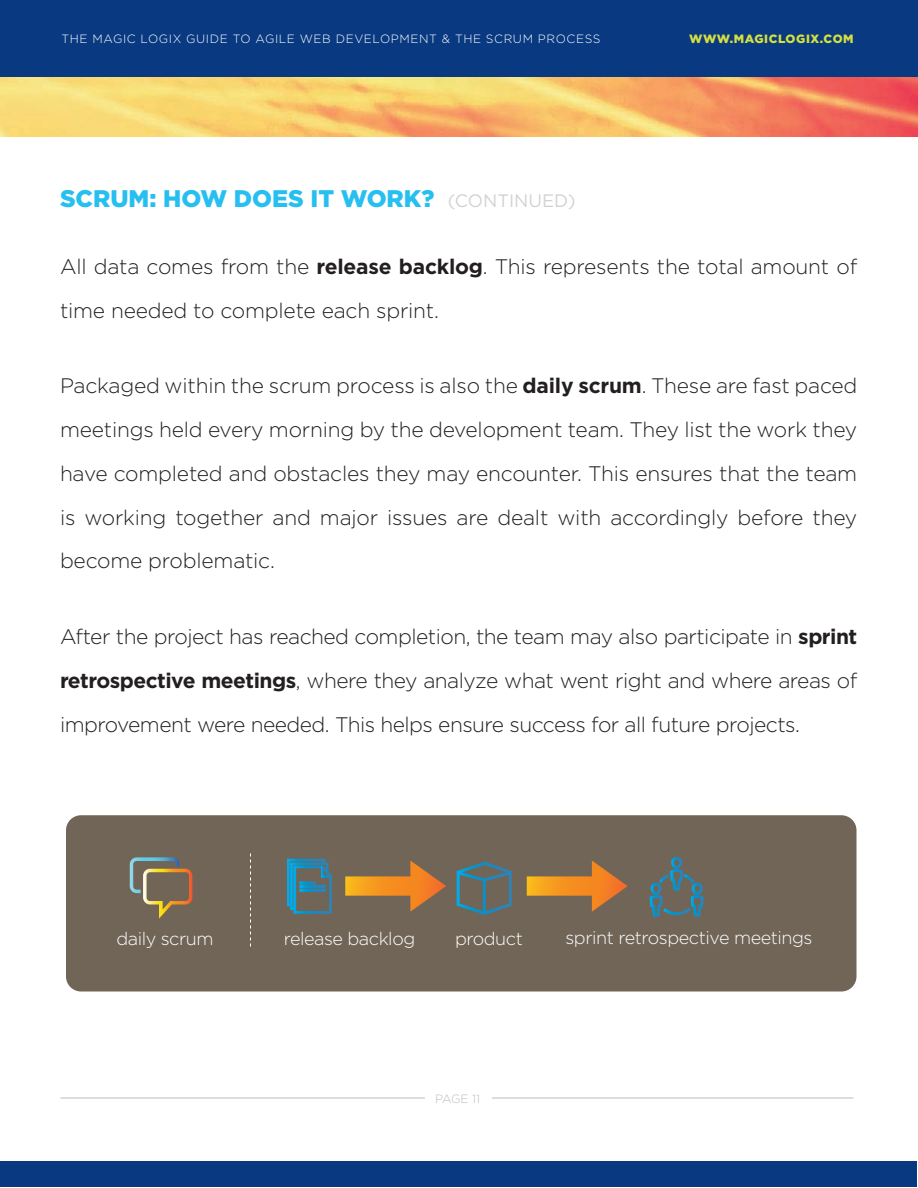
<style>
.page{position:relative;width:918px;height:1188px;background:#fff}
.page>*{position:absolute;margin:0;border:0;box-sizing:border-box;transform-origin:0 0}
.t1{font:900 24px "Gotham";color:#26bff0}
.t2{font:300 21px/43.8px "Gotham";letter-spacing:-.01em;color:#231f20;text-align:justify}
.t3{font:300 18px "Gotham";letter-spacing:-.025em;color:#fff}
.t4{font:300 12px "Gotham";letter-spacing:.05em;color:#fff}
.t5{font:900 12px "Gotham";letter-spacing:.05em;color:#d5df3e}
.t6{font:300 12px "Gotham";letter-spacing:-.02em;color:#bcbdc0}
.s1{font-weight:400;font-size:18px;color:#d1d2d4}
.s2{font-weight:700}
</style>
<div class="page">
<div style="left:66px;top:815px;width:790px;height:177px;background:#716557;border-radius:15px"></div>
<svg style="left:345px;top:861px;width:101px;height:51px"></svg>
<svg style="left:527px;top:861px;width:101px;height:51px"></svg>
<svg style="left:287px;top:859px;width:45px;height:55px"></svg>
<svg style="left:457px;top:861px;width:55px;height:54px"></svg>
<img style="left:0;top:76px;width:918px;height:60px">
<div style="left:0;top:0;width:918px;height:76px;background:#083981"></div>
<div style="left:0;top:1161px;width:917px;height:26px;background:#083981"></div>
<hr style="left:61px;top:1097px;width:793px;height:2px;background:#d1d2d4">
<div style="left:425px;top:1076px;width:67px;height:48px;background:#fff"></div>
<svg style="left:130px;top:857px;width:62px;height:62px"></svg>
<svg style="left:650px;top:857px;width:54px;height:60px"></svg>
<svg style="left:250px;top:854px;width:1px;height:92px"></svg>
<p class="t4" style="left:61px;top:31px;width:541px">THE MAGIC LOGIX GUIDE TO AGILE WEB DEVELOPMENT &amp; THE SCRUM PROCESS</p>
<p class="t5" style="left:689px;top:31px;width:166px">WWW.MAGICLOGIX.COM</p>
<p class="t1" style="left:60px;top:182px;width:517px">SCRUM: HOW DOES IT WORK? <span class="s1">(CONTINUED)</span></p>
<p class="t2" style="left:60px;top:244px;width:799px">All data comes from the <span class="s2">release backlog</span>. This represents the total amount of time needed to complete each sprint.</p>
<p class="t2" style="left:60px;top:363px;width:799px">Packaged within the scrum process is also the <span class="s2">daily scrum</span>. These are fast paced meetings held every morning by the development team. They list the work they have completed and obstacles they may encounter. This ensures that the team is working together and major issues are dealt with accordingly before they become problematic.</p>
<p class="t2" style="left:60px;top:614px;width:799px">After the project has reached completion, the team may also participate in <span class="s2">sprint retrospective meetings</span>, where they analyze what went right and where areas of improvement were needed. This helps ensure success for all future projects.</p>
<p class="t3" style="left:116px;top:927px;width:99px">daily scrum</p>
<p class="t3" style="left:284px;top:927px;width:133px">release backlog</p>
<p class="t3" style="left:455px;top:927px;width:69px">product</p>
<p class="t3" style="left:565px;top:926px;width:249px">sprint retrospective meetings</p>
<p class="t6" style="left:435px;top:1091px;width:47px">PAGE 11</p>
</div>
